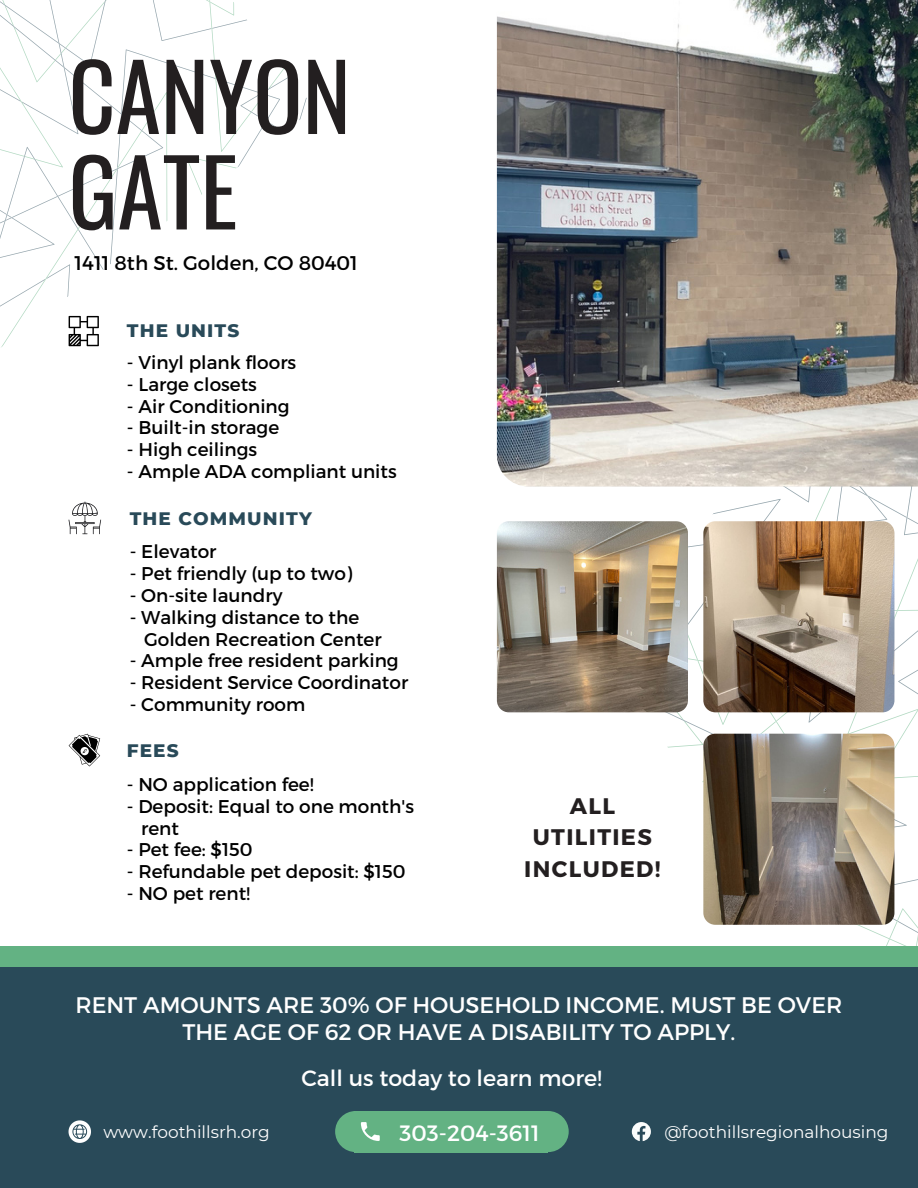
<style>
.page{position:relative;width:918px;height:1188px;background:#fff}
.page>*{position:absolute;margin:0;border:0;box-sizing:border-box;transform-origin:0 0}
.t1{font:91.65px/95.4px "Oswald";color:#231f20}
.t2{font:22.5px/27px "Montserrat";color:#fff;text-align:center}
.t3{font:700 22.5px/31.5px "Montserrat";letter-spacing:.06em;color:#231f20;text-align:center}
.t4{font:22.2px "Montserrat";color:#fff}
.t5{font:19.8px "Montserrat";color:#000}
.t6{font:18.45px/21.9px "Montserrat";color:#000}
.t7{font:800 18.45px "Montserrat";letter-spacing:.06em;color:#294a59}
.t8{font:16.95px "Montserrat";color:#fff}
</style>
<div class="page">
<svg style="left:667px;top:486px;width:251px;height:344px"></svg>
<div style="left:0;top:946px;width:918px;height:42px;background:#63b283"></div>
<div style="left:0;top:967px;width:918px;height:221px;background:#294a59"></div>
<div style="left:354px;top:1111px;width:193px;height:41px;background:#63b283"></div>
<div style="left:335px;top:1111px;width:41px;height:41px;background:#63b283;border-radius:50%"></div>
<div style="left:528px;top:1111px;width:41px;height:41px;background:#63b283;border-radius:50%"></div>
<svg style="left:361px;top:1122px;width:19px;height:19px"></svg>
<img style="left:497px;top:521px;width:191px;height:191px;border-radius:12px">
<img style="left:703px;top:521px;width:191px;height:191px;border-radius:12px">
<img style="left:703px;top:734px;width:191px;height:191px;border-radius:12px">
<img style="left:497px;top:0;width:421px;height:486px">
<svg style="left:0;top:0;width:307px;height:347px"></svg>
<svg style="left:0;top:0;width:163px;height:286px"></svg>
<svg style="left:69px;top:502px;width:32px;height:32px"></svg>
<svg style="left:69px;top:1120px;width:22px;height:23px"></svg>
<svg style="left:632px;top:1122px;width:19px;height:19px"></svg>
<svg style="left:69px;top:734px;width:31px;height:32px"></svg>
<h1 class="t1" style="left:69px;top:45px;width:284px">CANYON<br>GATE</h1>
<p class="t5" style="left:75px;top:250px;width:285px">1411 8th St. Golden, CO 80401</p>
<p class="t7" style="left:127px;top:319px;width:114px">THE UNITS</p>
<p class="t6" style="left:127px;top:350px;width:171px">- Vinyl plank floors</p>
<p class="t6" style="left:127px;top:372px;width:132px">- Large closets</p>
<p class="t6" style="left:127px;top:394px;width:164px">- Air Conditioning</p>
<p class="t6" style="left:127px;top:416px;width:154px">- Built-in storage</p>
<p class="t6" style="left:127px;top:438px;width:132px">- High ceilings</p>
<p class="t6" style="left:127px;top:460px;width:271px">- Ample ADA compliant units</p>
<p class="t7" style="left:130px;top:507px;width:184px">THE COMMUNITY</p>
<p class="t6" style="left:130px;top:539px;width:88px">- Elevator</p>
<p class="t6" style="left:130px;top:561px;width:224px">- Pet friendly (up to two)</p>
<p class="t6" style="left:130px;top:583px;width:154px">- On-site laundry</p>
<p class="t6" style="left:144px;top:605px;width:239px;text-indent:-14px">- Walking distance to the<br>Golden Recreation Center</p>
<p class="t6" style="left:130px;top:649px;width:270px">- Ample free resident parking</p>
<p class="t6" style="left:130px;top:671px;width:280px">- Resident Service Coordinator</p>
<p class="t6" style="left:130px;top:693px;width:177px">- Community room</p>
<p class="t7" style="left:127px;top:739px;width:53px">FEES</p>
<p class="t6" style="left:127px;top:772px;width:188px">- NO application fee!</p>
<p class="t6" style="left:141px;top:794px;width:274px;text-indent:-14px">- Deposit: Equal to one month's rent</p>
<p class="t6" style="left:127px;top:838px;width:127px">- Pet fee: $150</p>
<p class="t6" style="left:127px;top:860px;width:280px">- Refundable pet deposit: $150</p>
<p class="t6" style="left:127px;top:882px;width:125px">- NO pet rent!</p>
<p class="t3" style="left:524px;top:789px;width:138px">ALL<br>UTILITIES<br>INCLUDED!</p>
<p class="t2" style="left:75px;top:990px;width:769px">RENT AMOUNTS ARE 30% OF HOUSEHOLD INCOME. MUST BE OVER<br>THE AGE OF 62 OR HAVE A DISABILITY TO APPLY.</p>
<p class="t4" style="left:301px;top:1063px;width:302px">Call us today to learn more!</p>
<p class="t8" style="left:103px;top:1121px;width:168px">www.foothillsrh.org</p>
<p class="t4" style="left:400px;top:1118px;width:142px">303-204-3611</p>
<p class="t8" style="left:664px;top:1121px;width:226px">@foothillsregionalhousing</p>
</div>
